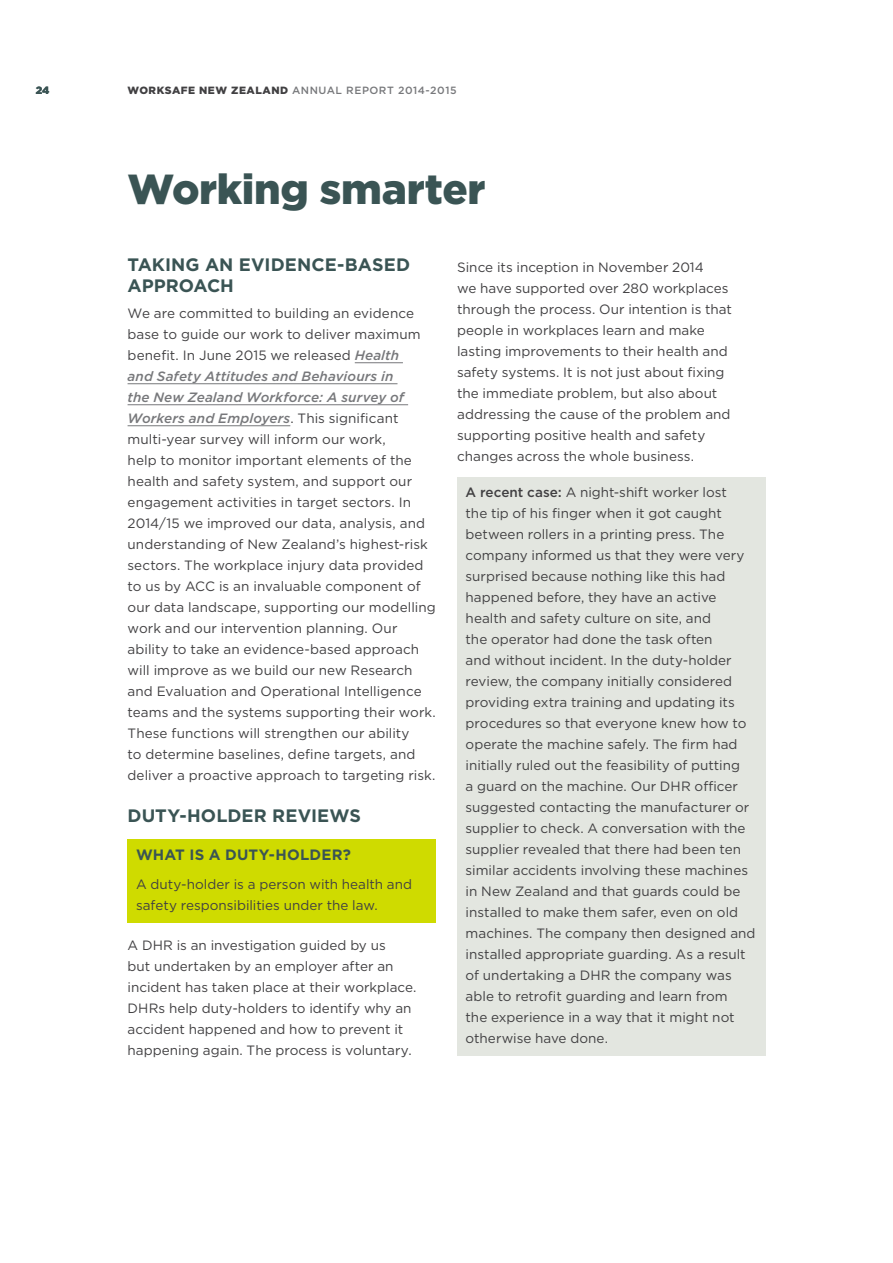
<style>
.page{position:relative;width:893px;height:1263px;background:#fff}
.page>*{position:absolute;margin:0;border:0;box-sizing:border-box;transform-origin:0 0}
.t1{font:900 42px "Gotham";letter-spacing:-.005em;color:#3a5454}
.t2{font:700 18px/21px "Gotham";letter-spacing:.005em;color:#3a5454}
.t3{font:700 15px "Gotham";letter-spacing:.01em;color:#3a5454}
.t4{font:13.5px/21px "Gotham";color:#414042}
.t5{font:500 10.5px "Gotham";letter-spacing:.05em;color:#77787b}
.t6{font:900 10.5px "Gotham";color:#3a5454}
.s1{font-weight:900;color:#414042}
.s2{font-weight:500;font-style:italic;color:#77787b}
.s3{font-weight:500}
</style>
<div class="page">
<hr style="left:355px;top:362px;width:48px;height:1px;background:#77787b">
<hr style="left:128px;top:383px;width:269px;height:1px;background:#77787b">
<hr style="left:128px;top:404px;width:280px;height:1px;background:#77787b">
<hr style="left:128px;top:425px;width:162px;height:1px;background:#77787b">
<div style="left:128px;top:839px;width:308px;height:84px;background:#cfdb00"></div>
<div style="left:457px;top:477px;width:308px;height:579px;background:#e3e6e0"></div>
<p class="t6" style="left:36px;top:83px;width:15px">24</p>
<p class="t5" style="left:128px;top:84px;width:330px"><span class="s1">WORKSAFE NEW ZEALAND</span> ANNUAL REPORT 2014-2015</p>
<h1 class="t1" style="left:128px;top:160px;width:359px">Working smarter</h1>
<h2 class="t2" style="left:128px;top:254px;width:284px">TAKING AN EVIDENCE-BASED<br>APPROACH</h2>
<p class="t4" style="left:128px;top:302px;width:310px">We are committed to building an evidence base to guide our work to deliver maximum benefit. In June 2015 we released <span class="s2">Health<br>and Safety Attitudes and Behaviours in<br>the New Zealand Workforce: A survey of Workers and Employers</span>. This significant multi-year survey will inform our work,<br>help to monitor important elements of the health and safety system, and support our engagement activities in target sectors. In 2014/15 we improved our data, analysis, and understanding of New Zealand’s highest-risk sectors. The workplace injury data provided to us by ACC is an invaluable component of our data landscape, supporting our modelling work and our intervention planning. Our ability to take an evidence-based approach will improve as we build our new Research and Evaluation and Operational Intelligence teams and the systems supporting their work.<br>These functions will strengthen our ability<br>to determine baselines, define targets, and deliver a proactive approach to targeting risk.</p>
<h2 class="t2" style="left:128px;top:805px;width:235px">DUTY-HOLDER REVIEWS</h2>
<p class="t3" style="left:136px;top:844px;width:216px">WHAT IS A DUTY-HOLDER?</p>
<p class="t4" style="left:136px;top:873px;width:278px">A duty-holder is a person with health and safety responsibilities under the law.</p>
<p class="t4" style="left:128px;top:935px;width:290px">A DHR is an investigation guided by us<br>but undertaken by an employer after an incident has taken place at their workplace.<br>DHRs help duty-holders to identify why an accident happened and how to prevent it happening again. The process is voluntary.</p>
<p class="t4" style="left:457px;top:256px;width:276px">Since its inception in November 2014<br>we have supported over 280 workplaces through the process. Our intention is that people in workplaces learn and make lasting improvements to their health and safety systems. It is not just about fixing the immediate problem, but also about addressing the cause of the problem and supporting positive health and safety changes across the whole business.</p>
<p class="t4" style="left:466px;top:481px;width:291px"><span class="s3">A recent case:</span> A night-shift worker lost<br>the tip of his finger when it got caught between rollers in a printing press. The company informed us that they were very surprised because nothing like this had happened before, they have an active health and safety culture on site, and<br>the operator had done the task often<br>and without incident. In the duty-holder review, the company initially considered providing extra training and updating its procedures so that everyone knew how to operate the machine safely. The firm had initially ruled out the feasibility of putting<br>a guard on the machine. Our DHR officer suggested contacting the manufacturer or supplier to check. A conversation with the supplier revealed that there had been ten similar accidents involving these machines in New Zealand and that guards could be installed to make them safer, even on old machines. The company then designed and installed appropriate guarding. As a result of undertaking a DHR the company was able to retrofit guarding and learn from<br>the experience in a way that it might not otherwise have done.</p>
</div>
